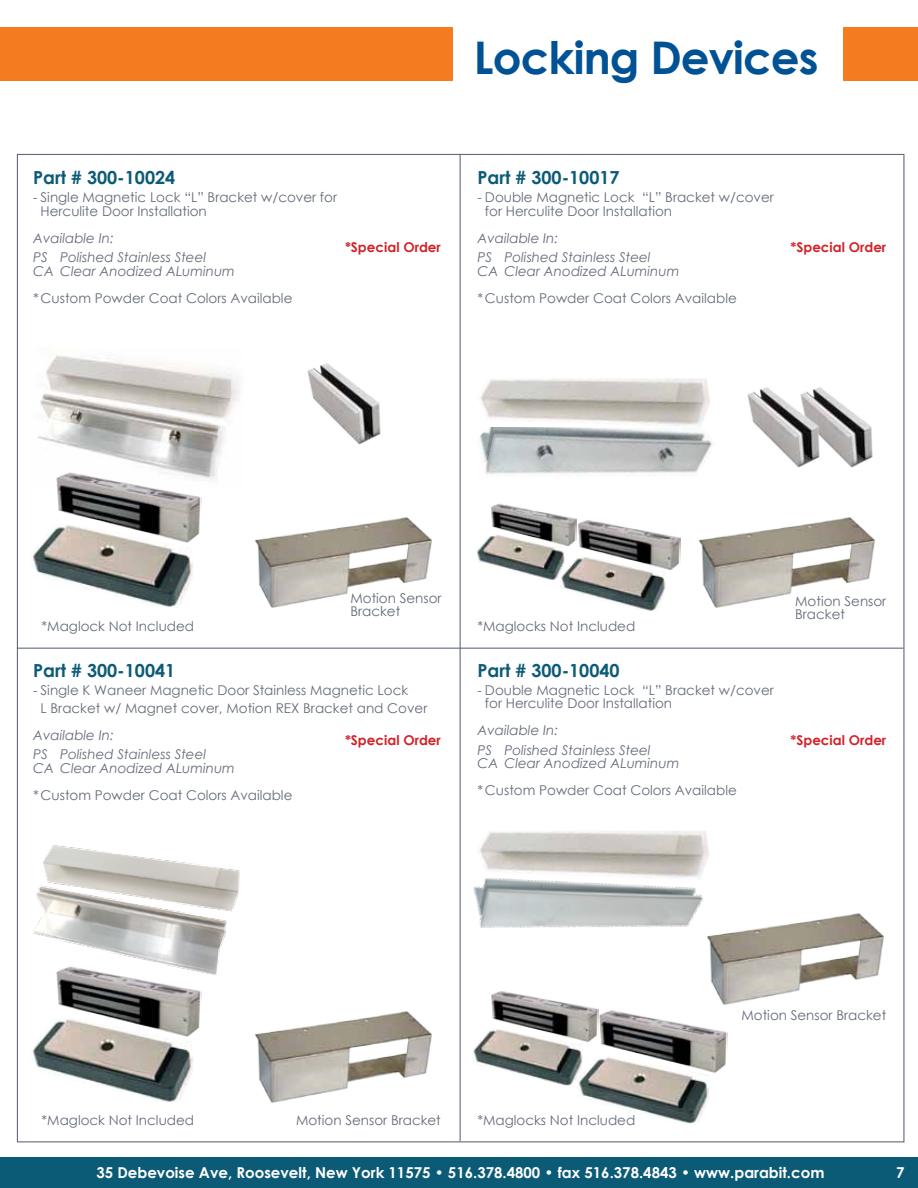
<style>
.page{position:relative;width:918px;height:1188px;background:#fff}
.page>*{position:absolute;margin:0;border:0;box-sizing:border-box;transform-origin:0 0}
.t1{font:700 45px "Century Gothic";letter-spacing:-.02em;color:#005295}
.t2{font:700 18px "Century Gothic";color:#0b5b77}
.t3{font:700 15px "Century Gothic";color:#fff}
.t4{font:13.5px/13.5px "Century Gothic";color:#646b7a}
.t5{font:italic 13.5px/19.5px "Century Gothic";color:#646b7a}
.t6{font:700 13.5px "Century Gothic";color:#d2232a}
</style>
<div class="page">
<div style="left:0;top:1157px;width:918px;height:31px;background:#0b5b77"></div>
<img style="left:37px;top:355px;width:203px;height:126px">
<img style="left:307px;top:363px;width:74px;height:82px">
<div style="left:0;top:27px;width:452px;height:54px;background:#f47b20"></div>
<div style="left:844px;top:27px;width:74px;height:54px;background:#f47b20"></div>
<img style="left:32px;top:526px;width:161px;height:82px">
<img style="left:56px;top:470px;width:145px;height:73px">
<img style="left:821px;top:388px;width:52px;height:80px">
<img style="left:747px;top:387px;width:74px;height:81px">
<img style="left:477px;top:536px;width:87px;height:44px">
<img style="left:491px;top:503px;width:86px;height:43px">
<img style="left:560px;top:556px;width:106px;height:55px">
<img style="left:577px;top:520px;width:103px;height:50px">
<img style="left:478px;top:378px;width:232px;height:48px">
<img style="left:479px;top:427px;width:233px;height:49px">
<img style="left:255px;top:517px;width:177px;height:91px">
<img style="left:699px;top:517px;width:176px;height:91px">
<img style="left:33px;top:845px;width:207px;height:130px">
<img style="left:33px;top:1021px;width:160px;height:81px">
<img style="left:56px;top:964px;width:145px;height:74px">
<img style="left:473px;top:1030px;width:110px;height:56px">
<img style="left:491px;top:991px;width:107px;height:52px">
<img style="left:577px;top:1056px;width:132px;height:68px">
<img style="left:599px;top:1010px;width:128px;height:63px">
<img style="left:478px;top:831px;width:231px;height:43px">
<img style="left:473px;top:874px;width:231px;height:54px">
<img style="left:255px;top:1011px;width:177px;height:92px">
<img style="left:707px;top:913px;width:177px;height:92px">
<hr style="left:460px;top:154px;width:1px;height:987px;background:#646b7a">
<hr style="left:17px;top:648px;width:886px;height:1px;background:#646b7a">
<h1 class="t1" style="left:474px;top:24px;width:346px">Locking Devices</h1>
<h2 class="t2" style="left:33px;top:164px;width:144px">Part # 300-10024</h2>
<p class="t4" style="left:41px;top:190px;width:298px;text-indent:-8px">- Single Magnetic Lock “L” Bracket w/cover for<br>Herculite Door Installation</p>
<p class="t5" style="left:33px;top:228px;width:175px">Available In:<br>PS Polished Stainless Steel</p>
<p class="t5" style="left:33px;top:261px;width:203px">CA Clear Anodized ALuminum</p>
<p class="t4" style="left:33px;top:291px;width:261px">*Custom Powder Coat Colors Available</p>
<h2 class="t2" style="left:477px;top:164px;width:144px">Part # 300-10017</h2>
<p class="t4" style="left:485px;top:190px;width:290px;text-indent:-8px">- Double Magnetic Lock “L” Bracket w/cover for Herculite Door Installation</p>
<p class="t5" style="left:477px;top:228px;width:175px">Available In:<br>PS Polished Stainless Steel</p>
<p class="t5" style="left:477px;top:261px;width:203px">CA Clear Anodized ALuminum</p>
<p class="t4" style="left:477px;top:291px;width:261px">*Custom Powder Coat Colors Available</p>
<p class="t6" style="left:345px;top:237px;width:97px">*Special Order</p>
<p class="t6" style="left:790px;top:237px;width:97px">*Special Order</p>
<p class="t4" style="left:350px;top:591px;width:93px">Motion Sensor<br>Bracket</p>
<p class="t4" style="left:795px;top:594px;width:93px">Motion Sensor<br>Bracket</p>
<p class="t4" style="left:42px;top:619px;width:154px">*Maglock Not Included</p>
<p class="t4" style="left:477px;top:619px;width:159px">*Maglocks Not Included</p>
<h2 class="t2" style="left:33px;top:657px;width:144px">Part # 300-10041</h2>
<p class="t4" style="left:41px;top:681px;width:388px;line-height:18px;text-indent:-8px">- Single K Waneer Magnetic Door Stainless Magnetic Lock<br>L Bracket w/ Magnet cover, Motion REX Bracket and Cover</p>
<p class="t5" style="left:33px;top:725px;width:175px">Available In:<br>PS Polished Stainless Steel</p>
<p class="t5" style="left:33px;top:758px;width:203px">CA Clear Anodized ALuminum</p>
<p class="t4" style="left:33px;top:788px;width:261px">*Custom Powder Coat Colors Available</p>
<h2 class="t2" style="left:477px;top:657px;width:144px">Part # 300-10040</h2>
<p class="t4" style="left:485px;top:683px;width:290px;text-indent:-8px">- Double Magnetic Lock “L” Bracket w/cover for Herculite Door Installation</p>
<p class="t5" style="left:477px;top:721px;width:175px">Available In:<br>PS Polished Stainless Steel</p>
<p class="t5" style="left:477px;top:754px;width:203px">CA Clear Anodized ALuminum</p>
<p class="t4" style="left:477px;top:784px;width:261px">*Custom Powder Coat Colors Available</p>
<p class="t6" style="left:345px;top:730px;width:97px">*Special Order</p>
<p class="t6" style="left:790px;top:730px;width:97px">*Special Order</p>
<p class="t4" style="left:42px;top:1113px;width:154px">*Maglock Not Included</p>
<p class="t4" style="left:296px;top:1113px;width:146px">Motion Sensor Bracket</p>
<p class="t4" style="left:477px;top:1113px;width:159px">*Maglocks Not Included</p>
<p class="t4" style="left:741px;top:1008px;width:146px">Motion Sensor Bracket</p>
<p class="t3" style="left:96px;top:1161px;width:730px">35 Debevoise Ave, Roosevelt, New York 11575 • 516.378.4800 • fax 516.378.4843 • www.parabit.com</p>
<p class="t3" style="left:896px;top:1161px;width:10px">7</p>
</div>
